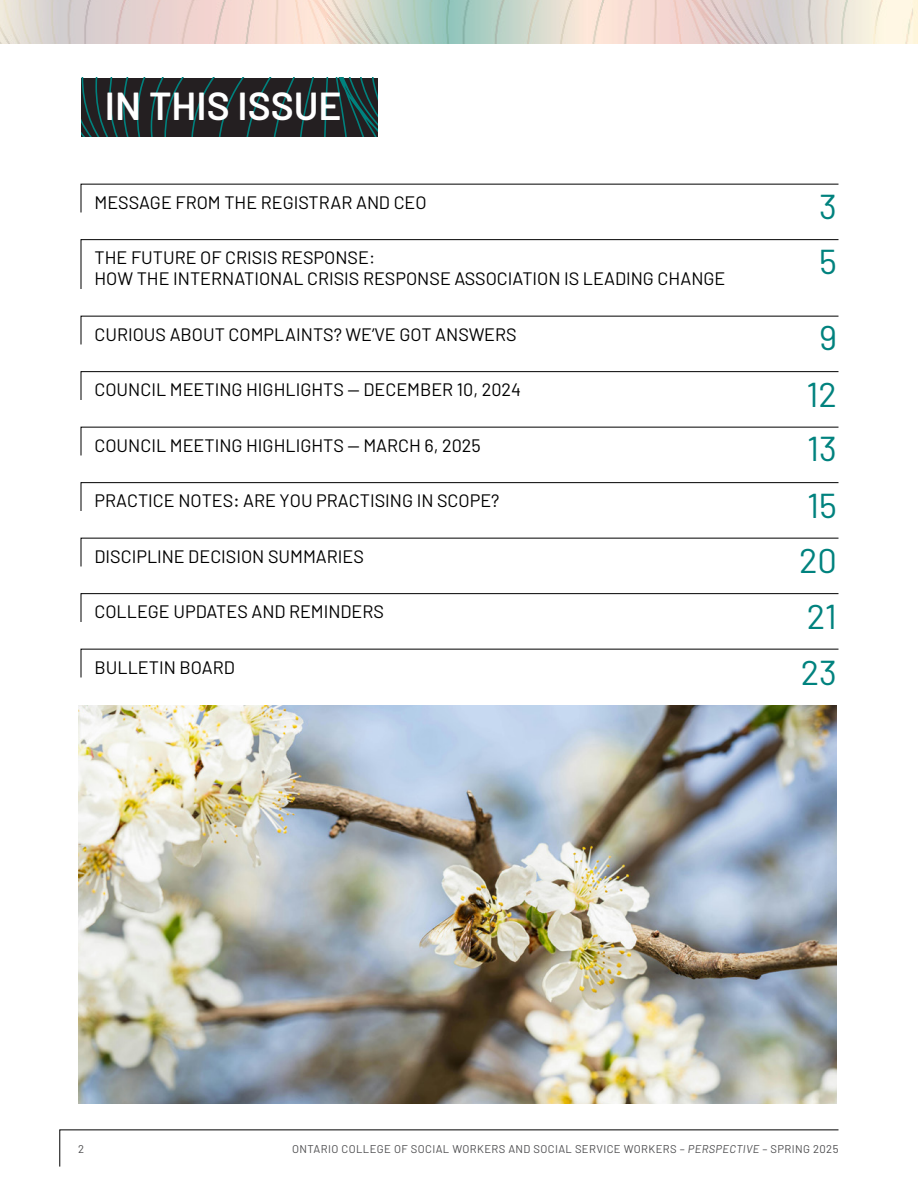
<style>
.page{position:relative;width:918px;height:1188px;background:#fff}
.page>*{position:absolute;margin:0;border:0;box-sizing:border-box;transform-origin:0 0}
.t1{font:600 39px "Barlow";color:#fff}
.t2{font:34.5px/55.7px "Barlow";color:#00827e}
.t3{font:18px/21px "Barlow";color:#000}
.t4{font:11.25px "Barlow";letter-spacing:.035em;color:#4d4d4f}
.s1{font-weight:500}
.s2{font-style:italic}
</style>
<div class="page">
<img style="left:78px;top:705px;width:759px;height:399px">
<svg style="left:81px;top:78px;width:297px;height:58px;background:#20292b"></svg>
<svg style="left:80px;top:183px;width:759px;height:30px"></svg>
<svg style="left:80px;top:239px;width:759px;height:50px"></svg>
<svg style="left:80px;top:315px;width:759px;height:30px"></svg>
<svg style="left:80px;top:371px;width:759px;height:29px"></svg>
<svg style="left:80px;top:426px;width:759px;height:30px"></svg>
<svg style="left:80px;top:482px;width:759px;height:29px"></svg>
<svg style="left:80px;top:537px;width:759px;height:30px"></svg>
<svg style="left:80px;top:593px;width:759px;height:29px"></svg>
<svg style="left:80px;top:648px;width:759px;height:30px"></svg>
<img style="left:0;top:0;width:918px;height:44px">
<svg style="left:59px;top:1129px;width:780px;height:38px"></svg>
<h1 class="t1" style="left:105px;top:78px;width:238px">IN THIS ISSUE</h1>
<p class="t3" style="left:94px;top:191px;width:334px">MESSAGE FROM THE REGISTRAR AND CEO</p>
<p class="t3" style="left:94px;top:246px;width:632px">THE FUTURE OF CRISIS RESPONSE:<br>HOW THE INTERNATIONAL CRISIS RESPONSE ASSOCIATION IS LEADING CHANGE</p>
<p class="t3" style="left:94px;top:323px;width:424px">CURIOUS ABOUT COMPLAINTS? WE’VE GOT ANSWERS</p>
<p class="t3" style="left:94px;top:378px;width:428px">COUNCIL MEETING HIGHLIGHTS — DECEMBER 10, 2024</p>
<p class="t3" style="left:94px;top:433px;width:388px">COUNCIL MEETING HIGHLIGHTS — MARCH 6, 2025</p>
<p class="t3" style="left:94px;top:489px;width:407px">PRACTICE NOTES<span class="s1">:</span> ARE YOU PRACTISING IN SCOPE?</p>
<p class="t3" style="left:94px;top:544px;width:271px">DISCIPLINE DECISION SUMMARIES</p>
<p class="t3" style="left:94px;top:600px;width:291px">COLLEGE UPDATES AND REMINDERS</p>
<p class="t3" style="left:94px;top:655px;width:142px">BULLETIN BOARD</p>
<h2 class="t2" style="left:819px;top:177px;width:19px;line-height:54.6px">3<br>5</h2>
<h2 class="t2" style="left:799px;top:307px;width:39px;text-align:center">9<br>12<br>13<br>15<br>20<br>21<br>23</h2>
<p class="t4" style="left:78px;top:1140px;width:8px">2</p>
<p class="t4" style="left:292px;top:1140px;width:548px">ONTARIO COLLEGE OF SOCIAL WORKERS AND SOCIAL SERVICE WORKERS – <span class="s2">PERSPECTIVE</span> – SPRING 2025</p>
</div>
